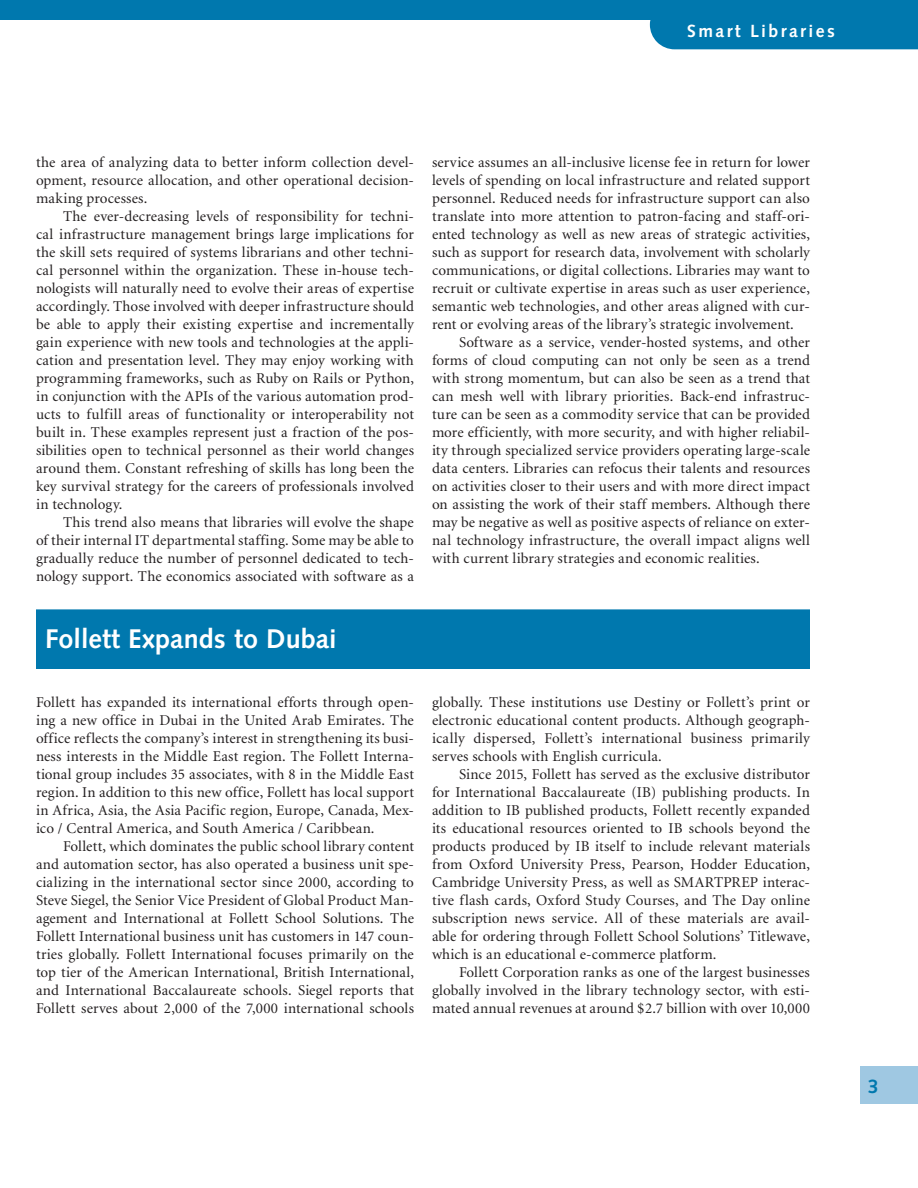
<style>
.page{position:relative;width:918px;height:1188px;background:#fff}
.page>*{position:absolute;margin:0;border:0;box-sizing:border-box;transform-origin:0 0}
.t1{font:700 27px "Syntax";color:#fff}
.t2{font:700 19.5px "Syntax";color:#0078ae}
.t3{font:700 17.7px "Syntax";letter-spacing:.135em;color:#fff}
.t4{font:15px/18px "Minion";letter-spacing:.01em;color:#231f20;text-align:justify}
</style>
<div class="page">
<div style="left:0;top:0;width:918px;height:20px;background:#0078ae"></div>
<div style="left:650px;top:20px;width:268px;height:29px;background:#0078ae"></div>
<div style="left:860px;top:1066px;width:58px;height:38px;background:#9fc8e2"></div>
<div style="left:36px;top:609px;width:774px;height:60px;background:#0078ae"></div>
<p class="t3" style="left:687px;top:20px;width:149px">Smart Libraries</p>
<p class="t4" style="left:36px;top:153px;width:379px">the area of analyzing data to better inform collection devel&shy;opment, resource allocation, and other operational decision&shy;making processes.</p>
<p class="t4" style="left:36px;top:207px;width:380px;text-indent:27px">The ever-decreasing levels of responsibility for techni&shy;cal infrastructure management brings large implications for the skill sets required of systems librarians and other techni&shy;cal personnel within the organization. These in-house tech&shy;nologists will naturally need to evolve their areas of expertise accordingly. Those involved with deeper infrastructure should be able to apply their existing expertise and incrementally gain experience with new tools and technologies at the appli&shy;cation and presentation level. They may enjoy working with programming frameworks, such as Ruby on Rails or Python, in conjunction with the APIs of the various automation prod&shy;ucts to fulfill areas of functionality or interoperability not built in. These examples represent just a fraction of the pos&shy;sibilities open to technical personnel as their world changes around them. Constant refreshing of skills has long been the key survival strategy for the careers of professionals involved in technology.</p>
<p class="t4" style="left:36px;top:513px;width:380px;text-indent:27px">This trend also means that libraries will evolve the shape of their internal IT departmental staffing. Some may be able to gradually reduce the number of personnel dedicated to tech&shy;nology support. The economics associated with software as a</p>
<h1 class="t1" style="left:45px;top:623px;width:293px">Follett Expands to Dubai</h1>
<p class="t4" style="left:36px;top:693px;width:379px">Follett has expanded its international efforts through open&shy;ing a new office in Dubai in the United Arab Emirates. The office reflects the company’s interest in strengthening its busi&shy;ness interests in the Middle East region. The Follett Interna&shy;tional group includes 35 associates, with 8 in the Middle East region. In addition to this new office, Follett has local support in Africa, Asia, the Asia Pacific region, Europe, Canada, Mex&shy;ico / Central America, and South America / Caribbean.</p>
<p class="t4" style="left:36px;top:837px;width:380px;text-indent:27px">Follett, which dominates the public school library content and automation sector, has also operated a business unit spe&shy;cializing in the international sector since 2000, according to Steve Siegel, the Senior Vice President of Global Product Man&shy;agement and International at Follett School Solutions. The Follett International business unit has customers in 147 coun&shy;tries globally. Follett International focuses primarily on the top tier of the American International, British International, and International Baccalaureate schools. Siegel reports that Follett serves about 2,000 of the 7,000 international schools</p>
<p class="t4" style="left:432px;top:153px;width:380px">service assumes an all-inclusive license fee in return for lower levels of spending on local infrastructure and related support personnel. Reduced needs for infrastructure support can also translate into more attention to patron-facing and staff-ori&shy;ented technology as well as new areas of strategic activities, such as support for research data, involvement with scholarly communications, or digital collections. Libraries may want to recruit or cultivate expertise in areas such as user experience, semantic web technologies, and other areas aligned with cur&shy;rent or evolving areas of the library’s strategic involvement.</p>
<p class="t4" style="left:432px;top:333px;width:380px;text-indent:27px">Software as a service, vender-hosted systems, and other forms of cloud computing can not only be seen as a trend with strong momentum, but can also be seen as a trend that can mesh well with library priorities. Back-end infrastruc&shy;ture can be seen as a commodity service that can be provided more efficiently, with more security, and with higher reliabil&shy;ity through specialized service providers operating large-scale data centers. Libraries can refocus their talents and resources on activities closer to their users and with more direct impact on assisting the work of their staff members. Although there may be negative as well as positive aspects of reliance on exter&shy;nal technology infrastructure, the overall impact aligns well with current library strategies and economic realities.</p>
<p class="t4" style="left:432px;top:693px;width:380px">globally. These institutions use Destiny or Follett’s print or electronic educational content products. Although geograph&shy;ically dispersed, Follett’s international business primarily serves schools with English curricula.</p>
<p class="t4" style="left:432px;top:765px;width:380px;text-indent:27px">Since 2015, Follett has served as the exclusive distributor for International Baccalaureate (IB) publishing products. In addition to IB published products, Follett recently expanded its educational resources oriented to IB schools beyond the products produced by IB itself to include relevant materials from Oxford University Press, Pearson, Hodder Education, Cambridge University Press, as well as SMARTPREP interac&shy;tive flash cards, Oxford Study Courses, and The Day online subscription news service. All of these materials are avail&shy;able for ordering through Follett School Solutions’ Titlewave, which is an educational e-commerce platform.</p>
<p class="t4" style="left:432px;top:963px;width:380px;text-indent:27px">Follett Corporation ranks as one of the largest businesses globally involved in the library technology sector, with esti&shy;mated annual revenues at around $2.7 billion with over 10,000</p>
<h2 class="t2" style="left:868px;top:1075px;width:12px">3</h2>
</div>
